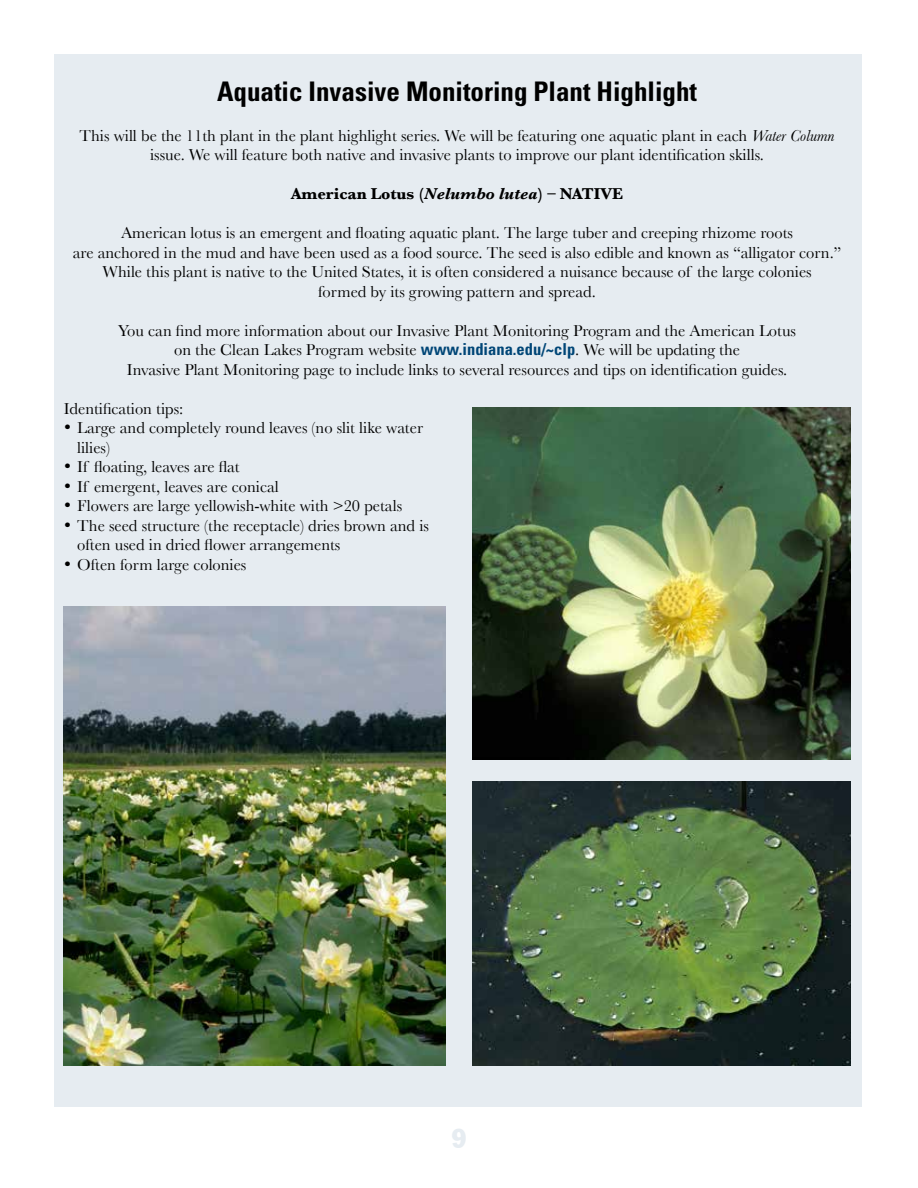
<style>
.page{position:relative;width:918px;height:1188px;background:#fff}
.page>*{position:absolute;margin:0;border:0;box-sizing:border-box;transform-origin:0 0}
.t1{font:700 condensed 27px "Univers";color:#000}
.t2{font:27px "Jack Condensed";color:#e6ecf1}
.t3{font:16.5px/19.5px "Baskerville";color:#000;text-align:center}
.t4{font:700 16.5px "Baskerville";color:#000}
.s1{font-style:italic}
.s2{font-family:"Univers";font-weight:700;font-stretch:condensed;color:#004677}
</style>
<div class="page">
<div style="left:54px;top:54px;width:808px;height:1053px;background:#e6ecf1"></div>
<img style="left:64px;top:606px;width:382px;height:460px">
<img style="left:473px;top:782px;width:377px;height:284px">
<img style="left:473px;top:408px;width:377px;height:351px">
<h1 class="t1" style="left:217px;top:75px;width:482px">Aquatic Invasive Monitoring Plant Highlight</h1>
<p class="t3" style="left:80px;top:125px;width:757px">This will be the 11th plant in the plant highlight series. We will be featuring one aquatic plant in each <span class="s1">Water Column </span>issue. We will feature both native and invasive plants to improve our plant identification skills.</p>
<p class="t4" style="left:291px;top:184px;width:334px">American Lotus (<span class="s1">Nelumbo lutea</span>) – NATIVE</p>
<p class="t3" style="left:73px;top:223px;width:770px">American lotus is an emergent and floating aquatic plant. The large tuber and creeping rhizome roots<br>are anchored in the mud and have been used as a food source. The seed is also edible and known as “alligator corn.” While this plant is native to the United States, it is often considered a nuisance because of the large colonies<br>formed by its growing pattern and spread.</p>
<p class="t3" style="left:118px;top:321px;width:680px">You can find more information about our Invasive Plant Monitoring Program and the American Lotus on the Clean Lakes Program website <span class="s2">www.indiana.edu/~clp</span>. We will be updating the<br>Invasive Plant Monitoring page to include links to several resources and tips on identification guides.</p>
<p class="t3" style="left:64px;top:399px;width:121px">Identification tips:</p>
<p class="t3" style="left:77px;top:418px;width:347px;text-align:left;text-indent:-13px">• Large and completely round leaves (no slit like water lilies)</p>
<p class="t3" style="left:64px;top:457px;width:177px">• If floating, leaves are flat</p>
<p class="t3" style="left:64px;top:477px;width:217px">• If emergent, leaves are conical</p>
<p class="t3" style="left:64px;top:496px;width:340px">• Flowers are large yellowish-white with &gt;20 petals</p>
<p class="t3" style="left:77px;top:516px;width:353px;text-align:left;text-indent:-13px">• The seed structure (the receptacle) dries brown and is often used in dried flower arrangements</p>
<p class="t3" style="left:64px;top:555px;width:184px">• Often form large colonies</p>
<h1 class="t2" style="left:452px;top:1122px;width:16px">9</h1>
</div>
